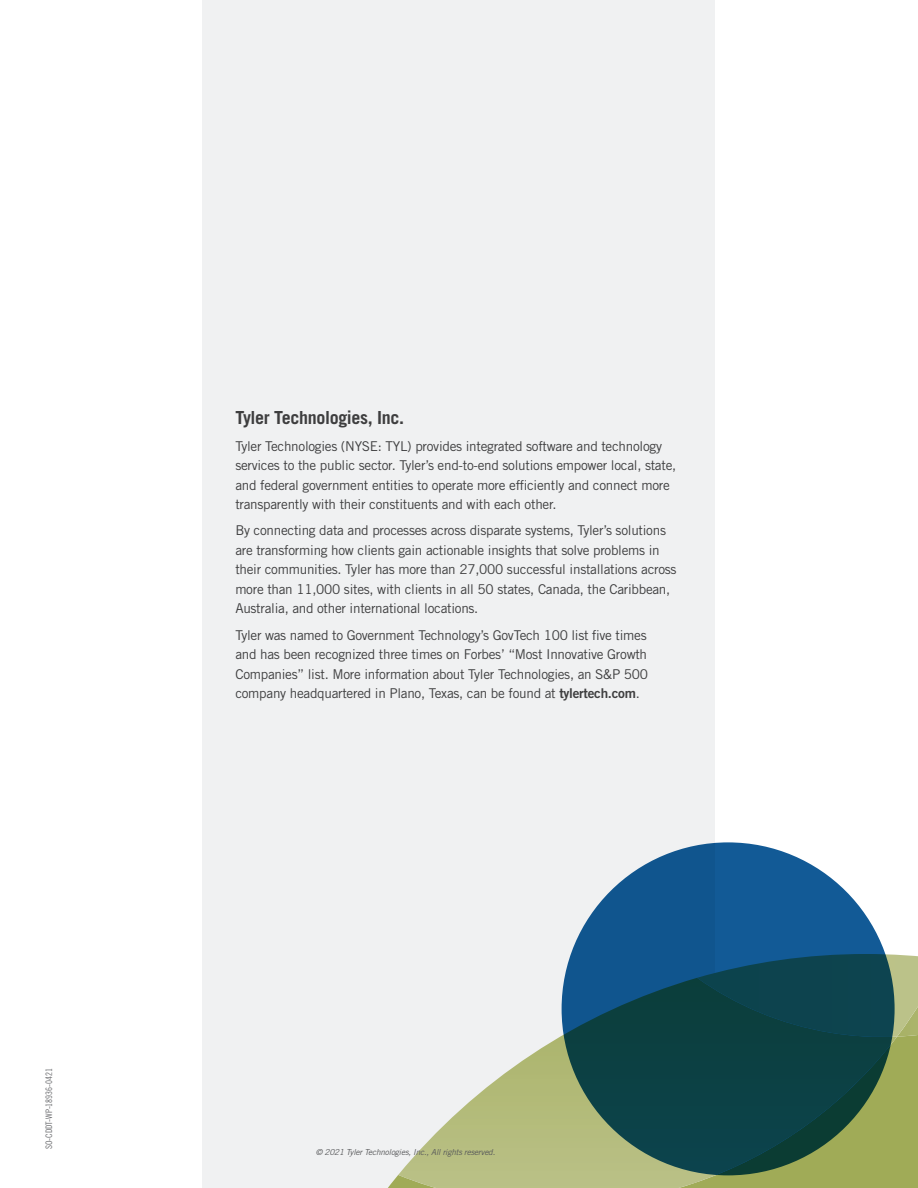
<style>
.page{position:relative;width:918px;height:1188px;background:#fff}
.page>*{position:absolute;margin:0;border:0;box-sizing:border-box;transform-origin:0 0}
.Body_Copy{font:700 18px "Trade Gothic";letter-spacing:-.02em;color:#3e3e3f}
.Body_Copy-2{font:13.5px/19.5px "Trade Gothic";letter-spacing:-.02em;color:#3e3e3f}
.t1{font:9px "Trade Gothic Cond Eighteen";letter-spacing:-.01em;color:#6c6d70}
.t2{font:italic 8.25px "Trade Gothic";letter-spacing:-.02em;color:#57585a}
.s1{font-family:"Trade Gothic Bold Two"}
</style>
<div class="page">
<div style="left:203px;top:0;width:512px;height:1188px;background:#f0f1f2"></div>
<svg style="left:388px;top:1038px;width:530px;height:150px;fill:#a0ab57"></svg>
<svg style="left:398px;top:978px;width:499px;height:210px"></svg>
<svg style="left:886px;top:954px;width:32px;height:84px;background:#b9c086"></svg>
<svg style="left:562px;top:842px;width:333px;height:333px;background:#0e4962"></svg>
<p class="t1" style="left:43px;top:1149px;width:82px;rotate:-90deg">SO-CDDT-WP-18936-0421</p>
<p class="Body_Copy" style="left:235px;top:407px;width:170px">Tyler Technologies, Inc.</p>
<p class="Body_Copy-2" style="left:235px;top:436px;width:442px">Tyler Technologies (NYSE: TYL) provides integrated software and technology services to the public sector. Tyler’s end-to-end solutions empower local, state, and federal government entities to operate more efficiently and connect more transparently with their constituents and with each other.</p>
<p class="Body_Copy-2" style="left:235px;top:521px;width:443px">By connecting data and processes across disparate systems, Tyler’s solutions are transforming how clients gain actionable insights that solve problems in their communities. Tyler has more than 27,000 successful installations across more than 11,000 sites, with clients in all 50 states, Canada, the Caribbean, Australia, and other international locations.</p>
<p class="Body_Copy-2" style="left:235px;top:625px;width:414px;text-align:justify">Tyler was named to Government Technology’s GovTech 100 list five times and has been recognized three times on Forbes’ “Most Innovative Growth Companies” list. More information about Tyler Technologies, an S&amp;P 500 company headquartered in Plano, Texas, can be found at <span class="s1">tylertech.com</span>.</p>
<p class="t2" style="left:316px;top:1147px;width:181px">© 2021 Tyler Technologies, Inc., All rights reserved.</p>
</div>
